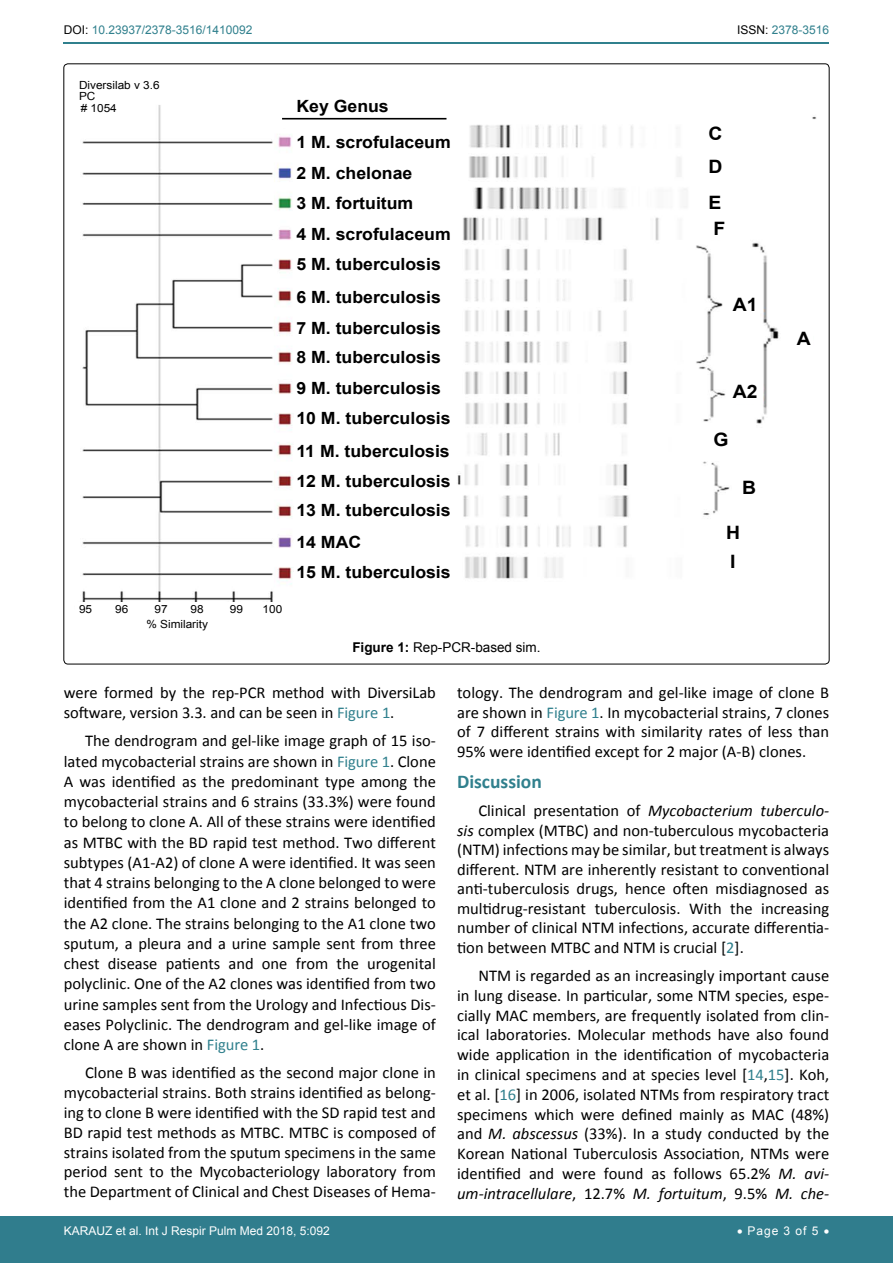
<style>
.page{position:relative;width:893px;height:1263px;background:#fff}
.page>*{position:absolute;margin:0;border:0;box-sizing:border-box;transform-origin:0 0}
.t1{font:700 19.5px "Calibri";color:#30808d}
.t2{font:700 18.45px/32.8px "Arial";color:#000;scale:1.05 1}
.t3{font:700 16.8px/29.8px "Arial";color:#000;scale:1.05 1}
.t4{font:16.5px/19.8px "Calibri";color:#000;text-align:justify}
.t5{font:13.5px "Arial";color:#000}
.t6{font:12px "Arial";color:#fff}
.t7{font:12px "Arial";color:#30808d}
.t8{font:11.25px/10.4px "Arial";color:#000;scale:1.05 1}
.s1{color:#000}
.s2{font-weight:700}
.s3{color:#30808d}
.s4{font-style:italic}
</style>
<div class="page">
<hr style="left:64px;top:42px;width:765px;height:1px;background:#30808d">
<div style="left:0;top:1217px;width:893px;height:46px;background:#307d8d"></div>
<img style="left:82px;top:105px;width:735px;height:497px">
<div style="left:702px;top:121px;width:29px;height:64px;background:#fff"></div>
<div style="left:704px;top:187px;width:26px;height:53px;background:#fff"></div>
<div style="left:757px;top:305px;width:6px;height:8px;background:#fff"></div>
<div style="left:787px;top:324px;width:25px;height:26px;background:#fff"></div>
<div style="left:728px;top:377px;width:35px;height:26px;background:#fff"></div>
<div style="left:727px;top:285px;width:33px;height:40px;background:#fff"></div>
<div style="left:708px;top:427px;width:34px;height:26px;background:#fff"></div>
<div style="left:713px;top:518px;width:46px;height:68px;background:#fff"></div>
<div style="left:733px;top:469px;width:32px;height:34px;background:#fff"></div>
<div style="left:75px;top:92px;width:47px;height:36px;background:#fff"></div>
<div style="left:295px;top:123px;width:154px;height:481px;background:#fff"></div>
<div style="left:274px;top:87px;width:177px;height:41px;background:#fff"></div>
<hr style="left:282px;top:118px;width:164px;height:2px;background:#000">
<p class="t7" style="left:64px;top:22px;width:190px"><span class="s1">DOI:</span> 10.23937/2378-3516/1410092</p>
<p class="t7" style="left:737px;top:22px;width:94px"><span class="s1">ISSN:</span> 2378-3516</p>
<p class="t8" style="left:79px;top:80px;width:78px">Diversilab v 3.6<br>PC</p>
<p class="t8" style="left:81px;top:103px;width:36px"># 1054</p>
<p class="t8" style="left:79px;top:604px;width:14px">95</p>
<p class="t8" style="left:115px;top:604px;width:14px">96</p>
<p class="t8" style="left:154px;top:604px;width:14px">97</p>
<p class="t8" style="left:191px;top:604px;width:14px">98</p>
<p class="t8" style="left:230px;top:604px;width:14px">99</p>
<p class="t8" style="left:263px;top:604px;width:20px">100</p>
<p class="t8" style="left:146px;top:619px;width:60px">% Similarity</p>
<p class="t3" style="left:296px;top:92px;width:90px">Key Genus</p>
<p class="t3" style="left:296px;top:126px;width:148px;line-height:31.3px">1 M. scrofulaceum<br>2 M. chelonae</p>
<p class="t3" style="left:296px;top:188px;width:148px;line-height:31.3px">3 M. fortuitum<br>4 M. scrofulaceum</p>
<p class="t3" style="left:296px;top:248px;width:139px;line-height:33px">5 M. tuberculosis<br>6 M. tuberculosis</p>
<p class="t3" style="left:296px;top:315px;width:139px;line-height:28.2px">7 M. tuberculosis<br>8 M. tuberculosis</p>
<p class="t3" style="left:296px;top:374px;width:148px">9 M. tuberculosis<br>10 M. tuberculosis</p>
<p class="t3" style="left:296px;top:436px;width:148px;text-align:justify">11 M. tuberculosis 12 M. tuberculosis 13 M. tuberculosis</p>
<p class="t3" style="left:296px;top:527px;width:148px">14 MAC<br>15 M. tuberculosis</p>
<p class="t5" style="left:352px;top:638px;width:190px"><span class="s2">Figure 1:</span> Rep-PCR-based sim.</p>
<p class="t2" style="left:708px;top:118px;width:15px">C<br>D</p>
<p class="t2" style="left:708px;top:190px;width:18px;line-height:25.7px">E<br>F</p>
<p class="t2" style="left:733px;top:289px;width:25px">A1</p>
<p class="t2" style="left:733px;top:376px;width:25px">A2</p>
<p class="t2" style="left:713px;top:424px;width:16px">G</p>
<p class="t2" style="left:742px;top:471px;width:15px">B</p>
<p class="t2" style="left:726px;top:518px;width:15px;line-height:29.7px">H<br>I</p>
<p class="t2" style="left:797px;top:323px;width:15px">A</p>
<p class="t4" style="left:64px;top:682px;width:374px">were formed by the rep-PCR method with DiversiLab software, version 3.3. and can be seen in <span class="s3">Figure 1</span>.</p>
<p class="t4" style="left:64px;top:731px;width:374px;line-height:20.2px;text-indent:21px">The dendrogram and gel-like image graph of 15 iso&shy;lated mycobacterial strains are shown in <span class="s3">Figure 1</span>. Clone A was identified as the predominant type among the mycobacterial strains and 6 strains (33.3%) were found to belong to clone A. All of these strains were identified as MTBC with the BD rapid test method. Two different subtypes (A1-A2) of clone A were identified. It was seen that 4 strains belonging to the A clone belonged to were identified from the A1 clone and 2 strains belonged to the A2 clone. The strains belonging to the A1 clone two sputum, a pleura and a urine sample sent from three chest disease patients and one from the urogenital polyclinic. One of the A2 clones was identified from two urine samples sent from the Urology and Infectious Dis&shy;eases Polyclinic. The dendrogram and gel-like image of clone A are shown in <span class="s3">Figure 1</span>.</p>
<p class="t4" style="left:64px;top:1063px;width:374px;text-indent:21px">Clone B was identified as the second major clone in mycobacterial strains. Both strains identified as belong&shy;ing to clone B were identified with the SD rapid test and BD rapid test methods as MTBC. MTBC is composed of strains isolated from the sputum specimens in the same period sent to the Mycobacteriology laboratory from the Department of Clinical and Chest Diseases of Hema-</p>
<p class="t4" style="left:457px;top:682px;width:374px">tology. The dendrogram and gel-like image of clone B are shown in <span class="s3">Figure 1</span>. In mycobacterial strains, 7 clones of 7 different strains with similarity rates of less than 95% were identified except for 2 major (A-B) clones.</p>
<p class="t1" style="left:457px;top:769px;width:86px">Discussion</p>
<p class="t4" style="left:457px;top:801px;width:374px;text-indent:21px">Clinical presentation of <span class="s4">Mycobacterium tuberculo&shy;sis</span> complex (MTBC) and non-tuberculous mycobacteria (NTM) infections may be similar, but treatment is always different. NTM are inherently resistant to conventional anti-tuberculosis drugs, hence often misdiagnosed as multidrug-resistant tuberculosis. With the increasing number of clinical NTM infections, accurate differentia&shy;tion between MTBC and NTM is crucial [<span class="s3">2</span>].</p>
<p class="t4" style="left:457px;top:966px;width:374px;text-indent:21px">NTM is regarded as an increasingly important cause in lung disease. In particular, some NTM species, espe&shy;cially MAC members, are frequently isolated from clin&shy;ical laboratories. Molecular methods have also found wide application in the identification of mycobacteria in clinical specimens and at species level [<span class="s3">14</span>,<span class="s3">15</span>]. Koh, et al. [<span class="s3">16</span>] in 2006, isolated NTMs from respiratory tract specimens which were defined mainly as MAC (48%) and <span class="s4">M. abscessus</span> (33%). In a study conducted by the Korean National Tuberculosis Association, NTMs were identified and were found as follows 65.2% <span class="s4">M. avi&shy;um-intracellulare</span>, 12.7% <span class="s4">M. fortuitum</span>, 9.5% <span class="s4">M. che-</span></p>
<p class="t6" style="left:64px;top:1223px;width:268px">KARAUZ et al. Int J Respir Pulm Med 2018, 5:092</p>
<p class="t6" style="left:737px;top:1223px;width:94px">• Page 3 of 5 •</p>
</div>
